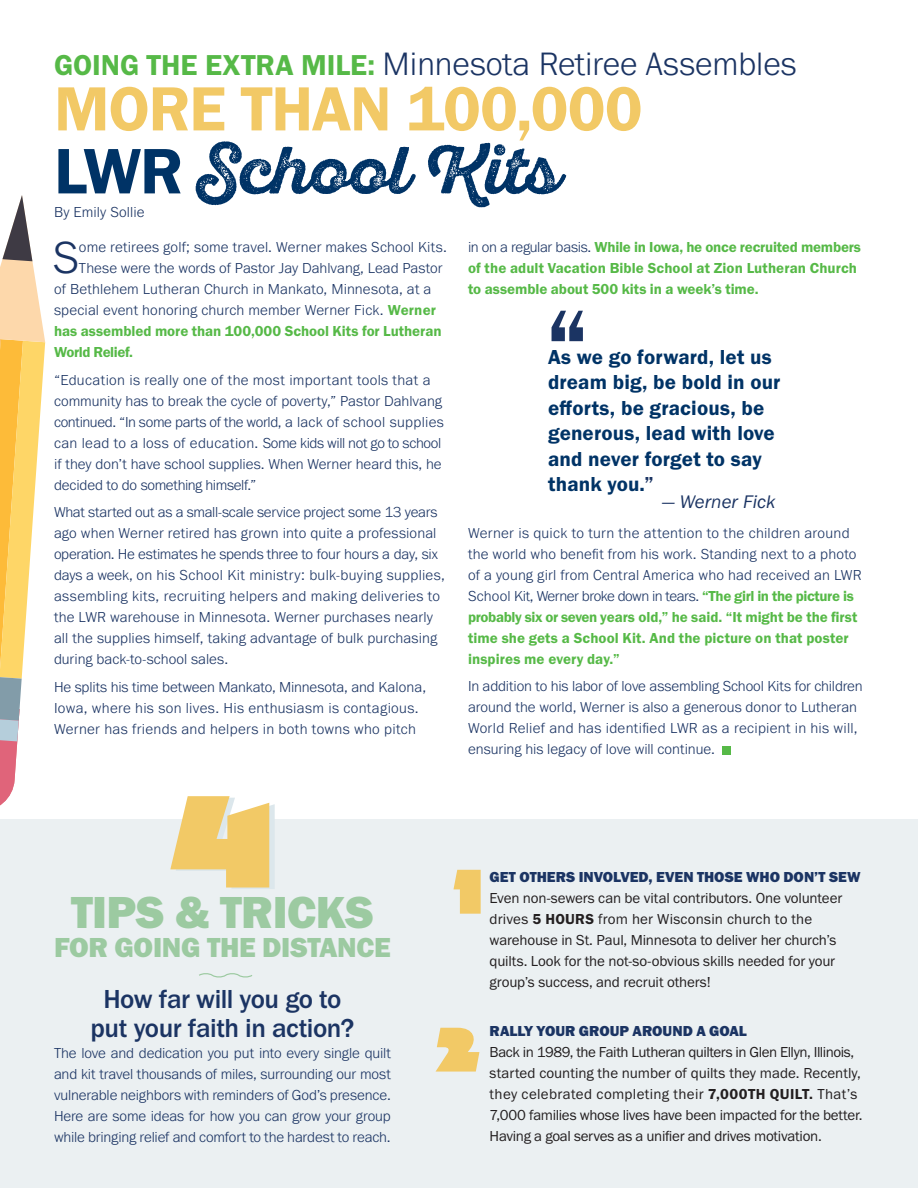
<style>
.page{position:relative;width:918px;height:1188px;background:#fff}
.page>*{position:absolute;margin:0;border:0;box-sizing:border-box;transform-origin:0 0}
.Paragraph_Style_1{font:800 130.5px "Impetus";color:#f2c966}
.Paragraph_Style_1-2{font:500 126px "Franklin Gothic URW";color:#1b3463}
.t1{font:66.45px "Sant Elia Rough Bold Two";letter-spacing:-.01em;color:#036}
.t2{font:64.5px "Franklin Gothic URW Dem";letter-spacing:-.015em;color:#f2c966}
.Paragraph_Style_1-3{font:800 62.7px "Impetus";color:#f2c966}
.Paragraph_Style_1-4{font:46.5px "Franklin Gothic URW Hea";letter-spacing:-.015em;color:#9ccaa1}
.Paragraph_Style_1-5{font:300 46.5px "Franklin Gothic URW";color:#1b3463}
.t3{font:300 33.6px "Franklin Gothic URW";color:#1b3463}
.Paragraph_Style_1-6{font:28.5px "Franklin Gothic URW Hea";letter-spacing:-.01em;color:#9ccaa1}
.Paragraph_Style_1-7{font:500 27px/28.5px "Franklin Gothic URW";letter-spacing:-.02em;color:#1b3463;text-align:center}
.Paragraph_Style_1-8{font:21px/25.5px "Franklin Gothic URW Dem";letter-spacing:.005em;color:#036}
.Paragraph_Style_1-9{font:18.9px "Franklin Gothic URW Boo Ita";letter-spacing:.005em;color:#1b3463}
.Paragraph_Style_1-10{font:300 15px/21px "Franklin Gothic URW";letter-spacing:.005em;color:#1b3463}
.Paragraph_Style_1-11{font:15px/21px "Franklin Gothic URW Boo";letter-spacing:-.01em;color:#231f20}
.Paragraph_Style_1-12{font:15px/21px "Franklin Gothic URW Dem";color:#56b947}
.Paragraph_Style_1-13{font:15px "Franklin Gothic URW Hea";color:#1b3463}
.s1{font-family:"Franklin Gothic URW Dem";font-weight:400;font-size:29.85px;color:#56b947}
.s2{font-family:"Franklin Gothic URW Dem"}
.s3{font-family:"Franklin Gothic URW";font-weight:300;color:#1b3463}
.s4{font-family:"Franklin Gothic URW Dem";font-weight:400;color:#56b947}
.s5{color:#1b3463}
</style>
<div class="page">
<div style="left:0;top:819px;width:918px;height:369px;background:#ebf0f2"></div>
<svg style="left:199px;top:973px;width:54px;height:5px"></svg>
<div style="left:722px;top:746px;width:9px;height:8px;background:#56b947"></div>
<svg style="left:0;top:195px;width:45px;height:611px"></svg>
<p class="t3" style="left:54px;top:43px;width:744px"><span class="s1">GOING THE EXTRA MILE:</span> Minnesota Retiree Assembles</p>
<p class="t2" style="left:54px;top:69px;width:590px">MORE THAN 100,000</p>
<p class="t1" style="left:54px;top:132px;width:507px"><span class="s2">LWR</span> School Kits</p>
<p class="Paragraph_Style_1-5" style="left:53px;top:228px;width:27px">S</p>
<p class="Paragraph_Style_1-10" style="left:79px;top:236px;width:370px">ome retirees golf; some travel. Werner makes School Kits.</p>
<p class="Paragraph_Style_1-10" style="left:54px;top:201px;width:92px">By Emily Sollie</p>
<p class="Paragraph_Style_1-12" style="left:468px;top:236px;width:395px"><span class="s3">in on a regular basis.</span> While in Iowa, he once recruited members of the adult Vacation Bible School at Zion Lutheran Church to assemble about 500 kits in a week’s time.</p>
<p class="Paragraph_Style_1-10" style="left:54px;top:257px;width:390px;text-indent:25px">These were the words of Pastor Jay Dahlvang, Lead Pastor of Bethlehem Lutheran Church in Mankato, Minnesota, at a special event honoring church member Werner Fick. <span class="s4">Werner has assembled more than 100,000 School Kits for Lutheran World Relief.</span></p>
<p class="Paragraph_Style_1-10" style="left:54px;top:369px;width:391px">“Education is really one of the most important tools that a community has to break the cycle of poverty,” Pastor Dahlvang continued. “In some parts of the world, a lack of school supplies can lead to a loss of education. Some kids will not go to school if they don’t have school supplies. When Werner heard this, he decided to do something himself.”</p>
<p class="Paragraph_Style_1-10" style="left:54px;top:502px;width:393px">What started out as a small-scale service project some 13 years ago when Werner retired has grown into quite a professional operation. He estimates he spends three to four hours a day, six days a week, on his School Kit ministry: bulk-buying supplies, assembling kits, recruiting helpers and making deliveries to the LWR warehouse in Minnesota. Werner purchases nearly all the supplies himself, taking advantage of bulk purchasing during back-to-school sales.</p>
<p class="Paragraph_Style_1-10" style="left:54px;top:676px;width:374px">He splits his time between Mankato, Minnesota, and Kalona,<br>Iowa, where his son lives. His enthusiasm is contagious.<br>Werner has friends and helpers in both towns who pitch</p>
<p class="Paragraph_Style_1-2" style="left:544px;top:275px;width:49px">“</p>
<p class="Paragraph_Style_1-8" style="left:548px;top:344px;width:234px">As we go forward, let us dream big, be bold in our efforts, be gracious, be generous, lead with love and never forget to say thank you.<span class="s5">”</span></p>
<p class="Paragraph_Style_1-9" style="left:662px;top:490px;width:115px">— Werner Fick</p>
<p class="Paragraph_Style_1-10" style="left:468px;top:522px;width:395px">Werner is quick to turn the attention to the children around the world who benefit from his work. Standing next to a photo of a young girl from Central America who had received an LWR School Kit, Werner broke down in tears. <span class="s4">“The girl in the picture is probably six or seven years old,” he said. “It might be the first time she gets a School Kit. And the picture on that poster inspires me every day.”</span></p>
<p class="Paragraph_Style_1-10" style="left:468px;top:676px;width:396px">In addition to his labor of love assembling School Kits for children around the world, Werner is also a generous donor to Lutheran World Relief and has identified LWR as a recipient in his will, ensuring his legacy of love will continue.</p>
<p class="Paragraph_Style_1" style="left:169px;top:755px;width:108px">4</p>
<p class="Paragraph_Style_1-4" style="left:71px;top:882px;width:304px">TIPS &amp; TRICKS</p>
<p class="Paragraph_Style_1-6" style="left:54px;top:929px;width:338px">FOR GOING THE DISTANCE</p>
<p class="Paragraph_Style_1-7" style="left:91px;top:984px;width:265px">How far will you go to put your faith in action?</p>
<p class="Paragraph_Style_1-10" style="left:54px;top:1042px;width:338px;text-align:justify">The love and dedication you put into every single quilt and kit travel thousands of miles, surrounding our most vulnerable neighbors with reminders of God’s presence.<br>Here are some ideas for how you can grow your group while bringing relief and comfort to the hardest to reach.</p>
<p class="Paragraph_Style_1-3" style="left:453px;top:850px;width:32px">1</p>
<p class="Paragraph_Style_1-3" style="left:435px;top:1008px;width:47px">2</p>
<p class="Paragraph_Style_1-13" style="left:490px;top:867px;width:372px">GET OTHERS INVOLVED, EVEN THOSE WHO DON’T SEW</p>
<p class="Paragraph_Style_1-11" style="left:490px;top:887px;width:354px">Even non-sewers can be vital contributors. One volunteer drives <span class="s2">5 HOURS</span> from her Wisconsin church to the warehouse in St. Paul, Minnesota to deliver her church’s quilts. Look for the not-so-obvious skills needed for your group’s success, and recruit others!</p>
<p class="Paragraph_Style_1-13" style="left:490px;top:1022px;width:259px">RALLY YOUR GROUP AROUND A GOAL</p>
<p class="Paragraph_Style_1-11" style="left:490px;top:1042px;width:375px">Back in 1989, the Faith Lutheran quilters in Glen Ellyn, Illinois, started counting the number of quilts they made. Recently, they celebrated completing their <span class="s2">7,000TH QUILT.</span> That’s 7,000 families whose lives have been impacted for the better.<br>Having a goal serves as a unifier and drives motivation.</p>
</div>
